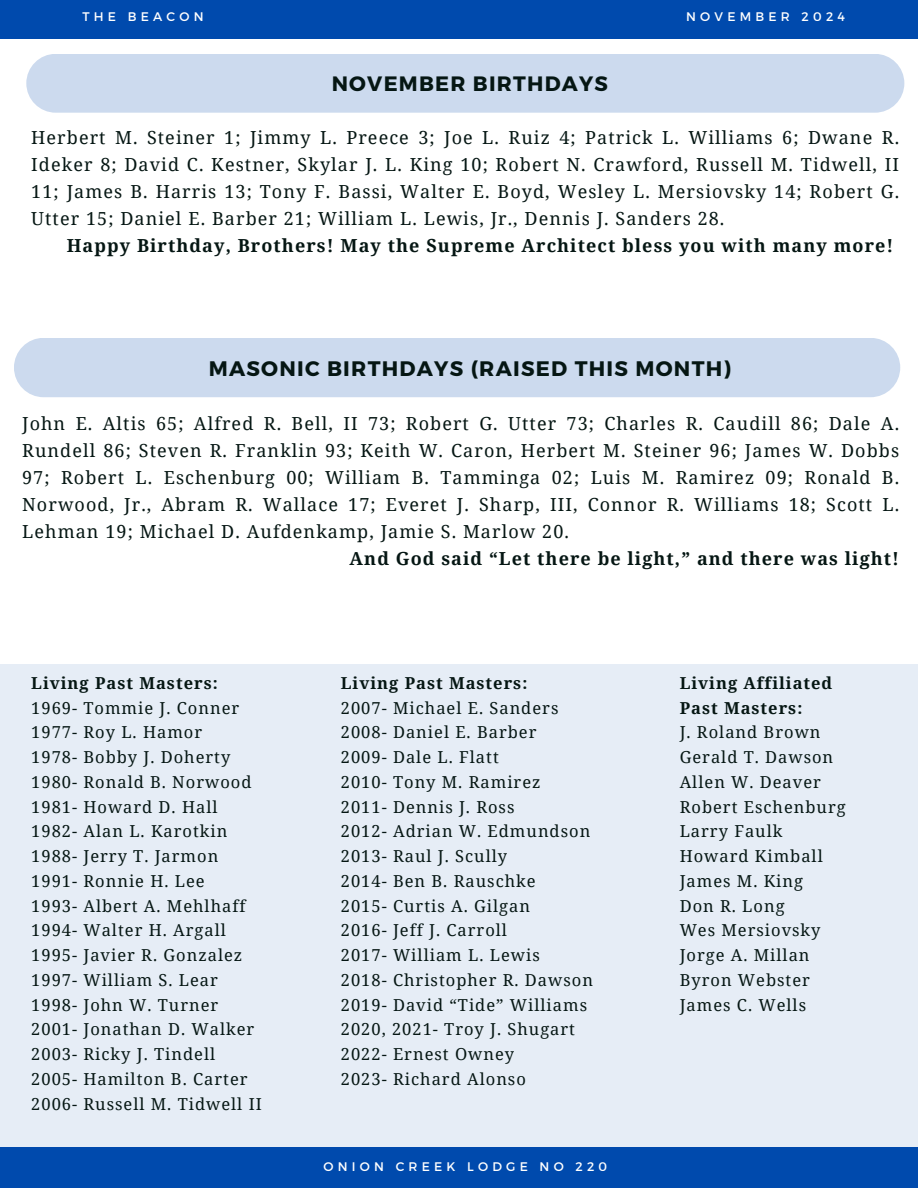
<style>
.page{position:relative;width:918px;height:1188px;background:#fff}
.page>*{position:absolute;margin:0;border:0;box-sizing:border-box;transform-origin:0 0}
.t1{font:700 21px "Montserrat";letter-spacing:.06em;color:#051613}
.t2{font:700 20.85px "Montserrat";letter-spacing:.06em;color:#051613}
.t3{font:18px "Noto Serif";letter-spacing:.06em;color:#051613}
.t4{font:700 18px "Noto Serif";letter-spacing:.06em;color:#051613}
.t5{font:16.5px/24.8px "Noto Serif";letter-spacing:.06em;color:#051613}
.t6{font:12.45px "Montserrat";letter-spacing:.34em;color:#fff}
.s1{font-weight:700}
</style>
<div class="page">
<div style="left:0;top:1148px;width:918px;height:40px;background:#004aad"></div>
<div style="left:0;top:0;width:918px;height:39px;background:#004aad"></div>
<div style="left:0;top:664px;width:918px;height:484px;background:#e6edf6"></div>
<div style="left:26px;top:54px;width:878px;height:59px;background:#ccdaee;border-radius:29px"></div>
<div style="left:14px;top:338px;width:886px;height:59px;background:#ccdaee;border-radius:30px"></div>
<h1 class="t6" style="left:82px;top:8px;width:123px">THE BEACON</h1>
<p class="t6" style="left:686px;top:8px;width:160px">NOVEMBER 2024</p>
<h2 class="t2" style="left:332px;top:70px;width:278px">NOVEMBER BIRTHDAYS</h2>
<h2 class="t3" style="left:31px;top:125px;width:869px">Herbert M. Steiner 1; Jimmy L. Preece 3; Joe L. Ruiz 4; Patrick L. Williams 6; Dwane R.</h2>
<h2 class="t3" style="left:31px;top:152px;width:869px">Ideker 8; David C. Kestner, Skylar J. L. King 10; Robert N. Crawford, Russell M. Tidwell, II</h2>
<h2 class="t3" style="left:31px;top:179px;width:869px">11; James B. Harris 13; Tony F. Bassi, Walter E. Boyd, Wesley L. Mersiovsky 14; Robert G.</h2>
<h2 class="t3" style="left:31px;top:206px;width:695px">Utter 15; Daniel E. Barber 21; William L. Lewis, Jr., Dennis J. Sanders 28.</h2>
<h2 class="t4" style="left:67px;top:233px;width:828px">Happy Birthday, Brothers! May the Supreme Architect bless you with many more!</h2>
<p class="t1" style="left:209px;top:355px;width:524px">MASONIC BIRTHDAYS (RAISED THIS MONTH)</p>
<h2 class="t3" style="left:22px;top:410px;width:878px">John E. Altis 65; Alfred R. Bell, II 73; Robert G. Utter 73; Charles R. Caudill 86; Dale A.</h2>
<h2 class="t3" style="left:22px;top:437px;width:878px">Rundell 86; Steven R. Franklin 93; Keith W. Caron, Herbert M. Steiner 96; James W. Dobbs</h2>
<h2 class="t3" style="left:22px;top:464px;width:878px">97; Robert L. Eschenburg 00; William B. Tamminga 02; Luis M. Ramirez 09; Ronald B.</h2>
<h2 class="t3" style="left:22px;top:491px;width:878px">Norwood, Jr., Abram R. Wallace 17; Everet J. Sharp, III, Connor R. Williams 18; Scott L.</h2>
<h2 class="t3" style="left:22px;top:518px;width:548px">Lehman 19; Michael D. Aufdenkamp, Jamie S. Marlow 20.</h2>
<h2 class="t4" style="left:350px;top:545px;width:551px">And God said “Let there be light,” and there was light!</h2>
<h2 class="t5" style="left:31px;top:670px;width:232px"><span class="s1">Living Past Masters:<br></span>1969- Tommie J. Conner<br>1977- Roy L. Hamor<br>1978- Bobby J. Doherty<br>1980- Ronald B. Norwood<br>1981- Howard D. Hall<br>1982- Alan L. Karotkin<br>1988- Jerry T. Jarmon<br>1991- Ronnie H. Lee<br>1993- Albert A. Mehlhaff<br>1994- Walter H. Argall<br>1995- Javier R. Gonzalez<br>1997- William S. Lear<br>1998- John W. Turner<br>2001- Jonathan D. Walker<br>2003- Ricky J. Tindell<br>2005- Hamilton B. Carter<br>2006- Russell M. Tidwell II</h2>
<h1 class="t5" style="left:680px;top:670px;width:167px"><span class="s1">Living Affiliated<br>Past Masters:<br></span>J. Roland Brown<br>Gerald T. Dawson<br>Allen W. Deaver<br>Robert Eschenburg<br>Larry Faulk<br>Howard Kimball<br>James M. King<br>Don R. Long<br>Wes Mersiovsky<br>Jorge A. Millan<br>Byron Webster<br>James C. Wells</h1>
<h2 class="t5" style="left:341px;top:670px;width:254px"><span class="s1">Living Past Masters:<br></span>2007- Michael E. Sanders<br>2008- Daniel E. Barber<br>2009- Dale L. Flatt<br>2010- Tony M. Ramirez<br>2011- Dennis J. Ross<br>2012- Adrian W. Edmundson<br>2013- Raul J. Scully<br>2014- Ben B. Rauschke<br>2015- Curtis A. Gilgan<br>2016- Jeff J. Carroll<br>2017- William L. Lewis<br>2018- Christopher R. Dawson<br>2019- David “Tide” Williams<br>2020, 2021- Troy J. Shugart<br>2022- Ernest Owney<br>2023- Richard Alonso</h2>
<p class="t6" style="left:323px;top:1158px;width:285px">ONION CREEK LODGE NO 220</p>
</div>
